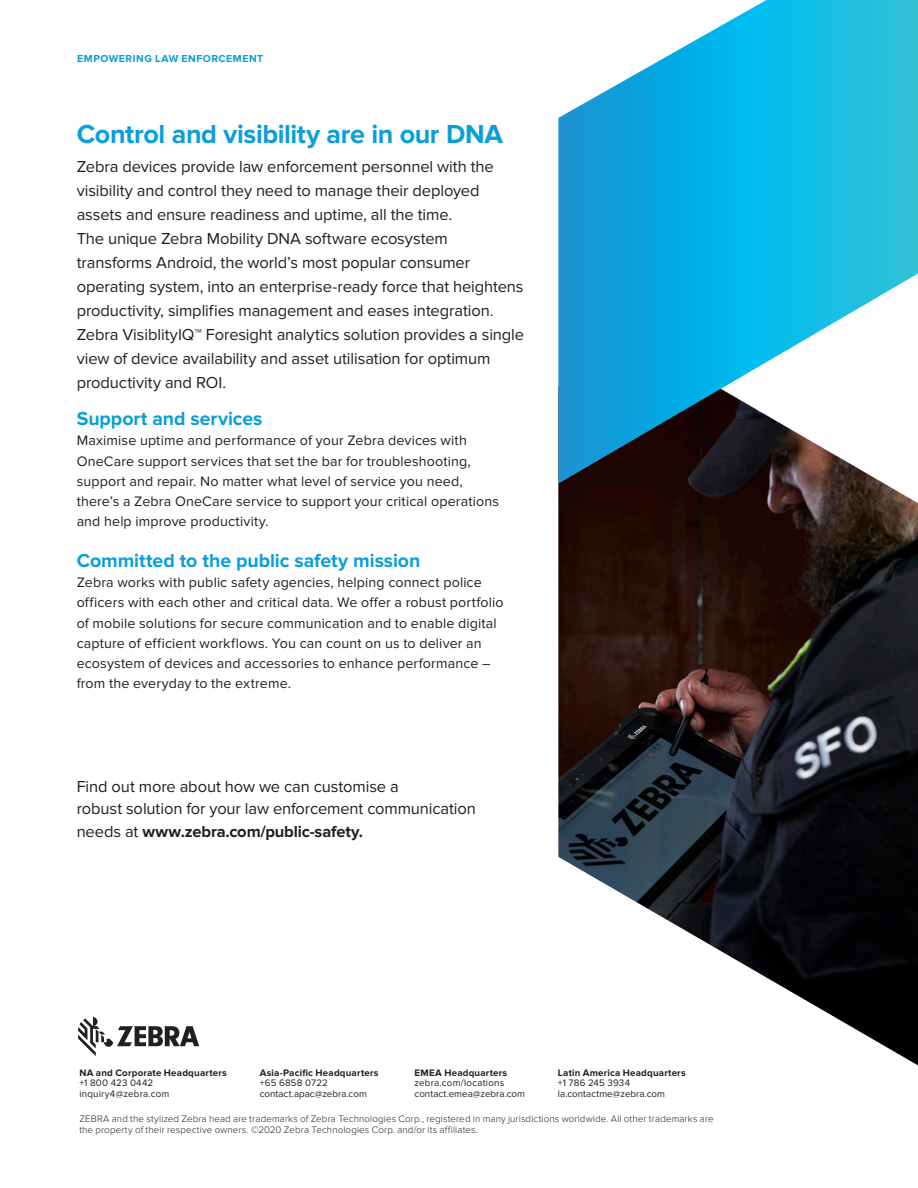
<style>
.page{position:relative;width:918px;height:1188px;background:#fff}
.page>*{position:absolute;margin:0;border:0;box-sizing:border-box;transform-origin:0 0}
.Heading{font:700 27px "Proxima Nova";letter-spacing:-.015em;color:#0a9edb}
.Body{font:700 19.5px "Proxima Nova";letter-spacing:-.005em;color:#0a9edb}
.Body-2{font:16.5px/24px "Proxima Nova";letter-spacing:-.005em;color:#231f20}
.Heading-2{font:16.5px/22.5px "Proxima Nova";letter-spacing:-.005em;color:#231f20}
.Body-3{font:14.25px/20.2px "Proxima Nova";letter-spacing:.01em;color:#231f20}
.Collateral_Type{font:700 10.5px "Proxima Nova";letter-spacing:.045em;color:#0a9edb}
.Legal-NALA{font:300 9.75px/10.5px "Proxima Nova";letter-spacing:.01em;color:#231f20}
.t1{font:9.75px/10.5px "Proxima Nova";letter-spacing:.01em;color:#231f20}
.t2{font:700 9.75px "Proxima Nova";letter-spacing:.02em;color:#231f20}
.s1{font-weight:700}
</style>
<div class="page">
<img style="left:558px;top:484px;width:360px;height:581px">
<svg style="left:558px;top:0;width:360px;height:484px"></svg>
<svg style="left:78px;top:1017px;width:121px;height:39px"></svg>
<p class="Collateral_Type" style="left:77px;top:53px;width:188px">EMPOWERING LAW ENFORCEMENT</p>
<p class="Heading" style="left:77px;top:118px;width:428px">Control and visibility are in our DNA</p>
<p class="Body-2" style="left:77px;top:155px;width:449px">Zebra devices provide law enforcement personnel with the visibility and control they need to manage their deployed assets and ensure readiness and uptime, all the time.<br>The unique Zebra Mobility DNA software ecosystem transforms Android, the world’s most popular consumer operating system, into an enterprise-ready force that heightens productivity, simplifies management and eases integration.<br>Zebra VisiblityIQ™ Foresight analytics solution provides a single view of device availability and asset utilisation for optimum productivity and ROI.</p>
<p class="Body" style="left:77px;top:407px;width:187px">Support and services</p>
<p class="Body-3" style="left:77px;top:431px;width:424px">Maximise uptime and performance of your Zebra devices with OneCare support services that set the bar for troubleshooting, support and repair. No matter what level of service you need, there’s a Zebra OneCare service to support your critical operations and help improve productivity.</p>
<p class="Body" style="left:77px;top:549px;width:345px">Committed to the public safety mission</p>
<p class="Body-3" style="left:77px;top:572px;width:429px">Zebra works with public safety agencies, helping connect police officers with each other and critical data. We offer a robust portfolio of mobile solutions for secure communication and to enable digital capture of efficient workflows. You can count on us to deliver an ecosystem of devices and accessories to enhance performance – from the everyday to the extreme.</p>
<p class="Heading-2" style="left:77px;top:775px;width:401px">Find out more about how we can customise a<br>robust solution for your law enforcement communication needs at <span class="s1">www.zebra.com/public-safety.</span></p>
<p class="t2" style="left:558px;top:1067px;width:129px">Latin America Headquarters</p>
<p class="t1" style="left:558px;top:1078px;width:109px">+1 786 245 3934 la.contactme@zebra.com</p>
<p class="Legal-NALA" style="left:79px;top:1114px;width:636px">ZEBRA and the stylized Zebra head are trademarks of Zebra Technologies Corp., registered in many jurisdictions worldwide. All other trademarks are the property of their respective owners. ©2020 Zebra Technologies Corp. and/or its affiliates.</p>
<p class="t2" style="left:260px;top:1067px;width:120px">Asia-Pacific Headquarters</p>
<p class="t1" style="left:260px;top:1078px;width:109px">+65 6858 0722 contact.apac@zebra.com</p>
<p class="t2" style="left:79px;top:1067px;width:149px">NA and Corporate Headquarters</p>
<p class="t1" style="left:79px;top:1078px;width:75px">+1 800 423 0442</p>
<p class="t1" style="left:79px;top:1088px;width:92px">inquiry4@zebra.com</p>
<p class="t2" style="left:415px;top:1067px;width:94px">EMEA Headquarters</p>
<p class="t1" style="left:415px;top:1078px;width:112px">zebra.com/locations contact.emea@zebra.com</p>
</div>
